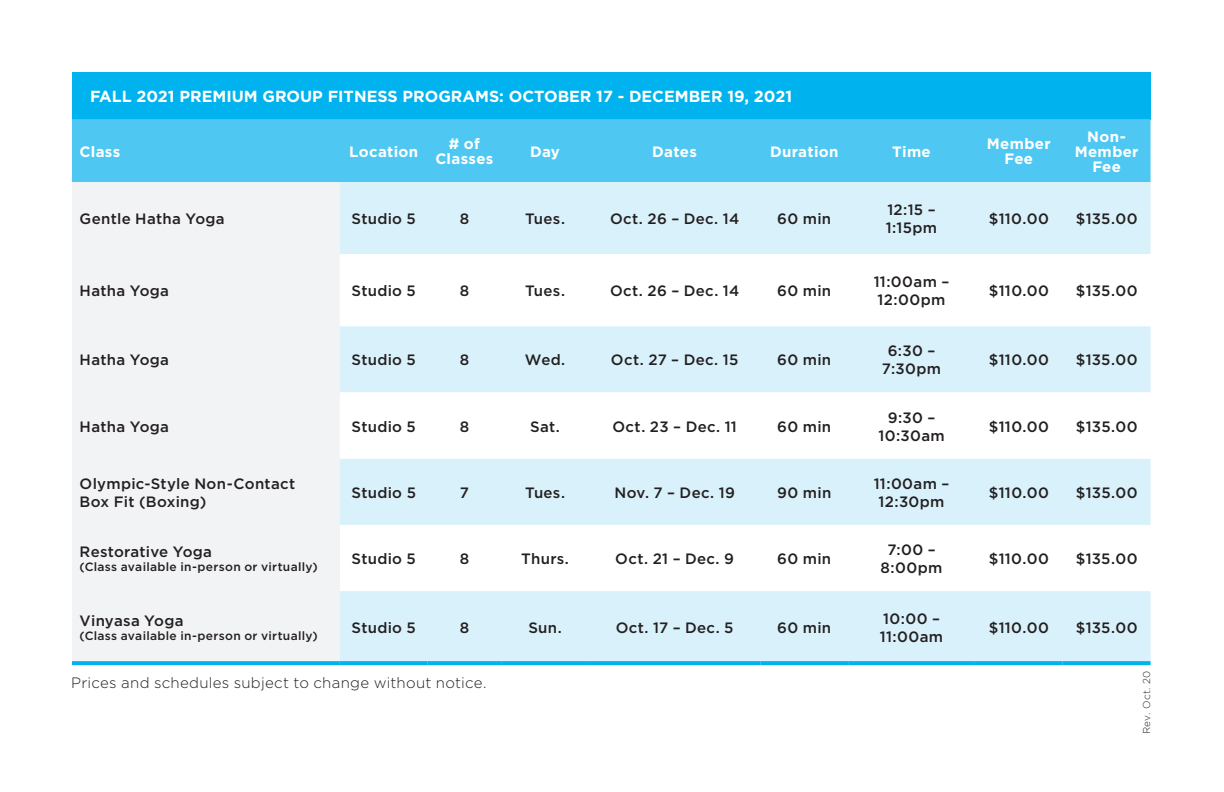
<style>
.page{position:relative;width:1224px;height:792px;background:#fff}
.page>*{position:absolute;margin:0;border:0;box-sizing:border-box;transform-origin:0 0}
.t1{font:700 16px "Gotham";color:#fff}
.t2{font:500 15px/18px "Gotham";letter-spacing:.02em;color:#231f20}
.t3{font:700 15px/15.2px "Gotham";letter-spacing:.02em;color:#fff;text-align:center}
.t4{font:300 15px "Gotham";letter-spacing:.015em;color:#231f20}
.t5{font:500 12px "Gotham";letter-spacing:.025em;color:#231f20}
.t6{font:300 10px "Gotham";letter-spacing:.04em;color:#231f20}
</style>
<div class="page">
<div style="left:72px;top:72px;width:1079px;height:47px;background:#00b3ee"></div>
<div style="left:72px;top:119px;width:1079px;height:63px;background:#4ec8f3"></div>
<div style="left:72px;top:182px;width:268px;height:479px;background:#f2f3f4"></div>
<div style="left:340px;top:182px;width:811px;height:343px;background:#d9f1fb"></div>
<svg style="left:340px;top:254px;width:811px;height:205px"></svg>
<div style="left:340px;top:591px;width:811px;height:70px;background:#d9f1fb"></div>
<svg style="left:72px;top:661px;width:268px;height:4px"></svg>
<svg style="left:340px;top:661px;width:88px;height:4px"></svg>
<svg style="left:428px;top:661px;width:73px;height:4px"></svg>
<svg style="left:501px;top:661px;width:88px;height:4px"></svg>
<svg style="left:589px;top:661px;width:171px;height:4px"></svg>
<svg style="left:760px;top:661px;width:88px;height:4px"></svg>
<svg style="left:848px;top:661px;width:127px;height:4px"></svg>
<svg style="left:975px;top:661px;width:88px;height:4px"></svg>
<svg style="left:1063px;top:661px;width:88px;height:4px"></svg>
<p class="t1" style="left:90px;top:86px;width:704px">FALL 2021 PREMIUM GROUP FITNESS PROGRAMS: OCTOBER 17 - DECEMBER 19, 2021</p>
<p class="t3" style="left:80px;top:144px;width:42px">Class</p>
<p class="t3" style="left:349px;top:144px;width:71px">Location</p>
<p class="t3" style="left:435px;top:136px;width:59px"># of<br>Classes</p>
<p class="t3" style="left:530px;top:144px;width:31px">Day</p>
<p class="t3" style="left:652px;top:144px;width:46px">Dates</p>
<p class="t3" style="left:770px;top:144px;width:70px">Duration</p>
<p class="t3" style="left:892px;top:144px;width:40px">Time</p>
<p class="t3" style="left:987px;top:136px;width:65px">Member<br>Fee</p>
<p class="t3" style="left:1075px;top:129px;width:65px">Non-<br>Member<br>Fee</p>
<p class="t2" style="left:80px;top:210px;width:147px">Gentle Hatha Yoga</p>
<p class="t2" style="left:352px;top:210px;width:66px">Studio 5</p>
<p class="t2" style="left:460px;top:210px;width:11px">8</p>
<p class="t2" style="left:525px;top:210px;width:41px">Tues.</p>
<p class="t2" style="left:610px;top:210px;width:131px">Oct. 26 – Dec. 14</p>
<p class="t2" style="left:777px;top:210px;width:55px">60 min</p>
<p class="t2" style="left:886px;top:201px;width:53px">12:15 –<br>1:15pm</p>
<p class="t2" style="left:989px;top:210px;width:62px">$110.00</p>
<p class="t2" style="left:1076px;top:210px;width:63px">$135.00</p>
<p class="t2" style="left:80px;top:282px;width:91px">Hatha Yoga</p>
<p class="t2" style="left:352px;top:282px;width:66px">Studio 5</p>
<p class="t2" style="left:460px;top:282px;width:11px">8</p>
<p class="t2" style="left:525px;top:282px;width:41px">Tues.</p>
<p class="t2" style="left:610px;top:282px;width:131px">Oct. 26 – Dec. 14</p>
<p class="t2" style="left:777px;top:282px;width:55px">60 min</p>
<p class="t2" style="left:874px;top:273px;width:77px">11:00am –<br>12:00pm</p>
<p class="t2" style="left:989px;top:282px;width:62px">$110.00</p>
<p class="t2" style="left:1076px;top:282px;width:63px">$135.00</p>
<p class="t2" style="left:80px;top:351px;width:91px">Hatha Yoga</p>
<p class="t2" style="left:352px;top:351px;width:66px">Studio 5</p>
<p class="t2" style="left:460px;top:351px;width:11px">8</p>
<p class="t2" style="left:525px;top:351px;width:42px">Wed.</p>
<p class="t2" style="left:611px;top:351px;width:129px">Oct. 27 – Dec. 15</p>
<p class="t2" style="left:777px;top:351px;width:55px">60 min</p>
<p class="t2" style="left:882px;top:342px;width:61px;text-align:center">6:30 –<br>7:30pm</p>
<p class="t2" style="left:989px;top:351px;width:62px">$110.00</p>
<p class="t2" style="left:1076px;top:351px;width:63px">$135.00</p>
<p class="t2" style="left:80px;top:417px;width:91px">Hatha Yoga</p>
<p class="t2" style="left:352px;top:417px;width:66px">Studio 5</p>
<p class="t2" style="left:460px;top:417px;width:11px">8</p>
<p class="t2" style="left:530px;top:417px;width:31px">Sat.</p>
<p class="t2" style="left:612px;top:417px;width:126px">Oct. 23 – Dec. 11</p>
<p class="t2" style="left:777px;top:417px;width:55px">60 min</p>
<p class="t2" style="left:878px;top:408px;width:68px;text-align:center">9:30 –<br>10:30am</p>
<p class="t2" style="left:989px;top:417px;width:62px">$110.00</p>
<p class="t2" style="left:1076px;top:417px;width:63px">$135.00</p>
<p class="t2" style="left:80px;top:474px;width:217px">Olympic-Style Non-Contact<br>Box Fit (Boxing)</p>
<p class="t2" style="left:352px;top:483px;width:66px">Studio 5</p>
<p class="t2" style="left:460px;top:483px;width:11px">7</p>
<p class="t2" style="left:525px;top:483px;width:41px">Tues.</p>
<p class="t2" style="left:615px;top:483px;width:122px">Nov. 7 – Dec. 19</p>
<p class="t2" style="left:777px;top:483px;width:56px">90 min</p>
<p class="t2" style="left:874px;top:474px;width:77px;text-align:center">11:00am –<br>12:30pm</p>
<p class="t2" style="left:989px;top:483px;width:62px">$110.00</p>
<p class="t2" style="left:1076px;top:483px;width:63px">$135.00</p>
<p class="t2" style="left:80px;top:542px;width:134px">Restorative Yoga</p>
<p class="t5" style="left:80px;top:559px;width:240px">(Class available in-person or virtually)</p>
<p class="t2" style="left:352px;top:550px;width:66px">Studio 5</p>
<p class="t2" style="left:460px;top:550px;width:11px">8</p>
<p class="t2" style="left:521px;top:550px;width:49px">Thurs.</p>
<p class="t2" style="left:615px;top:550px;width:120px">Oct. 21 – Dec. 9</p>
<p class="t2" style="left:777px;top:550px;width:55px">60 min</p>
<p class="t2" style="left:881px;top:541px;width:63px;text-align:center">7:00 –<br>8:00pm</p>
<p class="t2" style="left:989px;top:550px;width:62px">$110.00</p>
<p class="t2" style="left:1076px;top:550px;width:63px">$135.00</p>
<p class="t2" style="left:352px;top:619px;width:66px">Studio 5</p>
<p class="t2" style="left:460px;top:619px;width:11px">8</p>
<p class="t2" style="left:528px;top:619px;width:35px">Sun.</p>
<p class="t2" style="left:616px;top:619px;width:119px">Oct. 17 – Dec. 5</p>
<p class="t2" style="left:777px;top:619px;width:55px">60 min</p>
<p class="t2" style="left:880px;top:610px;width:65px">10:00 –<br>11:00am</p>
<p class="t2" style="left:989px;top:619px;width:62px">$110.00</p>
<p class="t2" style="left:1076px;top:619px;width:63px">$135.00</p>
<p class="t4" style="left:71px;top:673px;width:417px">Prices and schedules subject to change without notice.</p>
<p class="t2" style="left:80px;top:611px;width:105px">Vinyasa Yoga</p>
<p class="t5" style="left:80px;top:628px;width:240px">(Class available in-person or virtually)</p>
<p class="t6" style="left:1140px;top:734px;width:65px;rotate:-90deg">Rev. Oct. 20</p>
</div>
